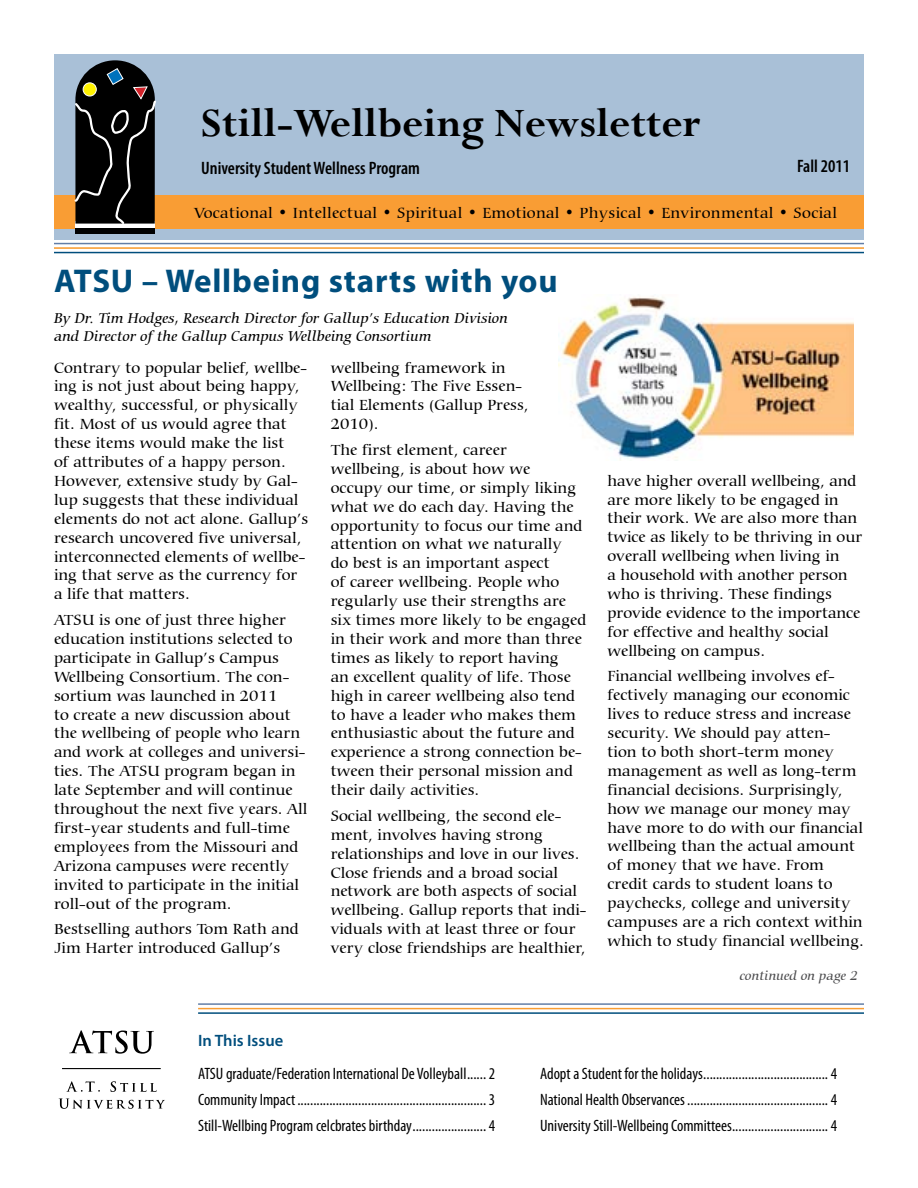
<style>
.page{position:relative;width:918px;height:1188px;background:#fff}
.page>*{position:absolute;margin:0;border:0;box-sizing:border-box;transform-origin:0 0}
.t1{font:700 45px "Perpetua";color:#000}
.t2{font:700 33px "Myriad Pro";letter-spacing:.025em;color:#004e7d}
.t3{font:600 condensed 18px "Myriad Pro";color:#000}
.t4{font:condensed 16.5px/26.2px "Myriad Pro";color:#000;text-align:justify}
.t5{font:600 16.5px "Myriad Pro";color:#004e7d}
.t6{font:500 15.75px/18.9px "Carmina BT";color:#000}
.t7{font:500 15.75px "Carmina BT";letter-spacing:.02em;color:#000}
.t8{font:italic 500 15px/18px "Carmina BT";color:#000}
.t9{font:italic 500 13.5px "Carmina BT";color:#4d4d4f}
</style>
<div class="page">
<hr style="left:198px;top:1008px;width:666px;height:1px;background:#f99d34">
<hr style="left:198px;top:1003px;width:666px;height:2px;background:#627ea7">
<hr style="left:198px;top:1012px;width:666px;height:2px;background:#004e7d">
<hr style="left:54px;top:247px;width:810px;height:2px;background:#f89828">
<hr style="left:54px;top:243px;width:810px;height:1px;background:#627ea7">
<hr style="left:54px;top:252px;width:810px;height:1px;background:#004e7d">
<div style="left:54px;top:54px;width:810px;height:185px;background:#a9c0d7"></div>
<div style="left:54px;top:196px;width:810px;height:33px;background:#f99d34"></div>
<svg style="left:69px;top:1030px;width:85px;height:24px"></svg>
<hr style="left:62px;top:1068px;width:99px;height:1px;background:#000">
<svg style="left:66px;top:1081px;width:34px;height:11px"></svg>
<svg style="left:111px;top:1081px;width:46px;height:11px"></svg>
<svg style="left:59px;top:1098px;width:106px;height:11px"></svg>
<svg style="left:73px;top:60px;width:85px;height:194px"></svg>
<img style="left:558px;top:296px;width:295px;height:164px">
<h1 class="t1" style="left:201px;top:95px;width:501px">Still-Wellbeing Newsletter</h1>
<p class="t3" style="left:201px;top:159px;width:220px">University Student Wellness Program</p>
<p class="t3" style="left:797px;top:156px;width:55px">Fall 2011</p>
<p class="t7" style="left:194px;top:204px;width:645px">Vocational • Intellectual • Spiritual • Emotional • Physical • Environmental • Social</p>
<h2 class="t2" style="left:54px;top:259px;width:505px">ATSU – Wellbeing starts with you</h2>
<p class="t8" style="left:54px;top:310px;width:456px">By Dr. Tim Hodges, Research Director for Gallup’s Education Division and Director of the Gallup Campus Wellbeing Consortium</p>
<p class="t6" style="left:54px;top:358px;width:256px">Contrary to popular belief, wellbe&shy;ing is not just about being happy, wealthy, successful, or physically fit. Most of us would agree that these items would make the list<br>of attributes of a happy person.<br>However, extensive study by Gal&shy;lup suggests that these individual elements do not act alone. Gallup’s research uncovered five universal, interconnected elements of wellbe&shy;ing that serve as the currency for a life that matters.</p>
<p class="t6" style="left:54px;top:611px;width:255px">ATSU is one of just three higher education institutions selected to participate in Gallup’s Campus<br>Wellbeing Consortium. The con&shy;sortium was launched in 2011<br>to create a new discussion about the wellbeing of people who learn and work at colleges and universi&shy;ties. The ATSU program began in late September and will continue throughout the next five years. All first-year students and full-time employees from the Missouri and<br>Arizona campuses were recently invited to participate in the initial roll-out of the program.</p>
<p class="t6" style="left:54px;top:920px;width:246px">Bestselling authors Tom Rath and<br>Jim Harter introduced Gallup’s</p>
<p class="t6" style="left:331px;top:358px;width:199px">wellbeing framework in<br>Wellbeing: The Five Essen&shy;tial Elements (Gallup Press,<br>2010).</p>
<p class="t6" style="left:331px;top:441px;width:257px">The first element, career<br>wellbeing, is about how we occupy our time, or simply liking what we do each day. Having the opportunity to focus our time and attention on what we naturally<br>do best is an important aspect<br>of career wellbeing. People who regularly use their strengths are six times more likely to be engaged in their work and more than three times as likely to report having<br>an excellent quality of life. Those high in career wellbeing also tend to have a leader who makes them enthusiastic about the future and experience a strong connection be&shy;tween their personal mission and their daily activities.</p>
<p class="t6" style="left:331px;top:807px;width:257px">Social wellbeing, the second ele&shy;ment, involves having strong relationships and love in our lives.<br>Close friends and a broad social network are both aspects of social wellbeing. Gallup reports that indi&shy;viduals with at least three or four very close friendships are healthier,</p>
<p class="t5" style="left:198px;top:1030px;width:87px">In This Issue</p>
<p class="t6" style="left:607px;top:471px;width:256px">have higher overall wellbeing, and are more likely to be engaged in their work. We are also more than twice as likely to be thriving in our overall wellbeing when living in<br>a household with another person who is thriving. These findings provide evidence to the importance for effective and healthy social wellbeing on campus.</p>
<p class="t6" style="left:607px;top:667px;width:258px">Financial wellbeing involves ef&shy;fectively managing our economic lives to reduce stress and increase security. We should pay atten-<br>tion to both short-term money management as well as long-term financial decisions. Surprisingly, how we manage our money may have more to do with our financial wellbeing than the actual amount of money that we have. From credit cards to student loans to paychecks, college and university campuses are a rich context within which to study financial wellbeing.</p>
<p class="t9" style="left:740px;top:968px;width:120px">continued on page 2</p>
<p class="t4" style="left:198px;top:1060px;width:298px">ATSU graduate/Federation International De Volleyball...... 2<br>Community Impact...........................................................3<br>Still-Wellbing Program celcbrates birthday....................... 4</p>
<p class="t4" style="left:540px;top:1060px;width:298px">Adopt a Student for the holidays....................................... 4<br>National Health Observances............................................ 4<br>University Still-Wellbeing Committees.............................. 4</p>
</div>
